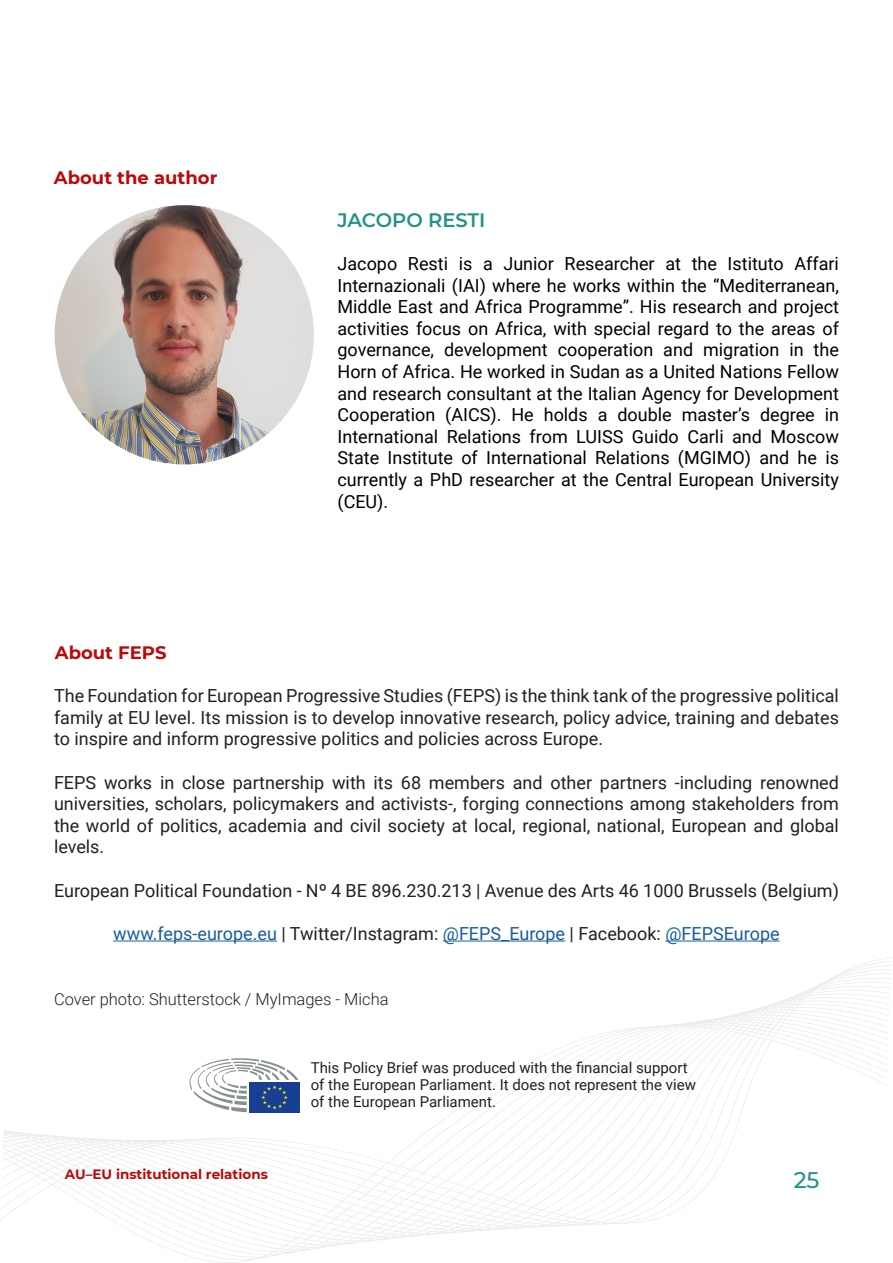
<style>
.page{position:relative;width:893px;height:1263px;background:#fff}
.page>*{position:absolute;margin:0;border:0;box-sizing:border-box;transform-origin:0 0}
.t1{font:500 22.5px "Montserrat";color:#229286}
.t2{font:600 19.5px "Montserrat";color:#229286}
.t3{font:18px/21.6px "Roboto";color:#231f20;text-align:justify}
.t4{font:18px/21.6px "Roboto";color:#000;text-align:justify}
.t5{font:18px "Roboto";color:#175d9e}
.t6{font:700 18px "Montserrat";color:#ba0909}
.t7{font:300 16.5px "Roboto";color:#231f20}
.t8{font:15px/17.2px "Roboto";color:#231f20}
.t9{font:700 13.5px "Montserrat";color:#ba0909}
.s1{color:#231f20}
</style>
<div class="page">
<svg style="left:595px;top:957px;width:297px;height:268px"></svg>
<img style="left:55px;top:205px;width:259px;height:259px;border-radius:130px">
<hr style="left:113px;top:940px;width:164px;height:1px;background:#175d9e">
<hr style="left:443px;top:940px;width:122px;height:1px;background:#175d9e">
<hr style="left:665px;top:940px;width:115px;height:1px;background:#175d9e">
<svg style="left:0;top:1035px;width:595px;height:227px"></svg>
<p class="t6" style="left:54px;top:164px;width:165px">About the author</p>
<p class="t2" style="left:338px;top:206px;width:150px">JACOPO RESTI</p>
<p class="t4" style="left:338px;top:252px;width:503px">Jacopo Resti is a Junior Researcher at the Istituto Affari Internazionali (IAI) where he works within the “Mediterranean, Middle East and Africa Programme”. His research and project activities focus on Africa, with special regard to the areas of governance, development cooperation and migration in the Horn of Africa. He worked in Sudan as a United Nations Fellow and research consultant at the Italian Agency for Development Cooperation (AICS). He holds a double master’s degree in International Relations from LUISS Guido Carli and Moscow State Institute of International Relations (MGIMO) and he is currently a PhD researcher at the Central European University (CEU).</p>
<p class="t6" style="left:55px;top:639px;width:113px">About FEPS</p>
<p class="t3" style="left:54px;top:684px;width:786px">The Foundation for European Progressive Studies (FEPS) is the think tank of the progressive political family at EU level. Its mission is to develop innovative research, policy advice, training and debates to inspire and inform progressive politics and policies across Europe.</p>
<p class="t3" style="left:54px;top:771px;width:786px">FEPS works in close partnership with its 68 members and other partners -including renowned universities, scholars, policymakers and activists-, forging connections among stakeholders from the world of politics, academia and civil society at local, regional, national, European and global levels.</p>
<p class="t3" style="left:54px;top:879px;width:786px">European Political Foundation - Nº 4 BE 896.230.213 | Avenue des Arts 46 1000 Brussels (Belgium)</p>
<p class="t5" style="left:113px;top:921px;width:668px">www.feps-europe.eu <span class="s1">| Twitter/Instagram:</span> @FEPS_Europe <span class="s1">| Facebook:</span> @FEPSEurope</p>
<p class="t7" style="left:54px;top:987px;width:336px">Cover photo: Shutterstock / MyImages - Micha</p>
<p class="t8" style="left:311px;top:1058px;width:387px">This Policy Brief was produced with the financial support of the European Parliament. It does not represent the view of the European Parliament.</p>
<p class="t9" style="left:65px;top:1165px;width:204px">AU–EU institutional relations</p>
<p class="t1" style="left:794px;top:1164px;width:27px">25</p>
</div>
